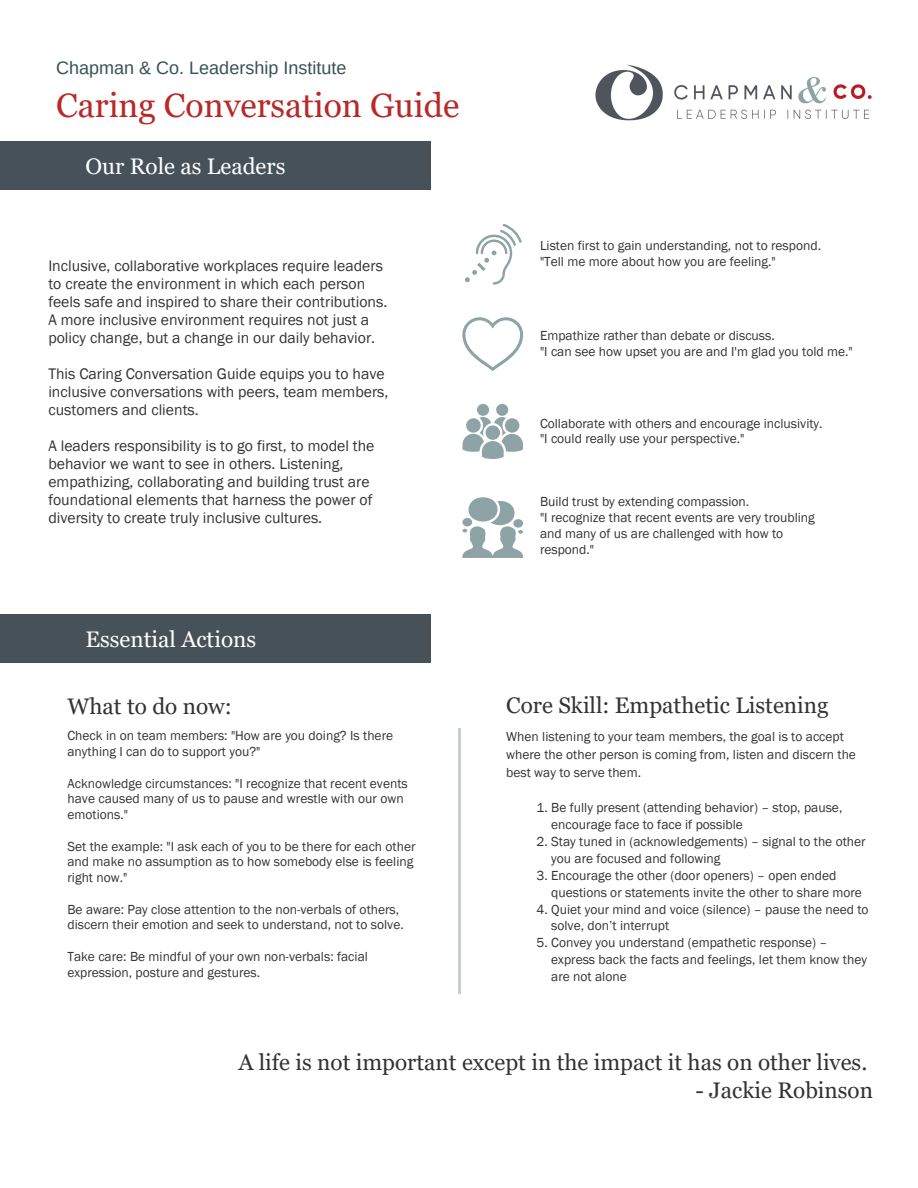
<style>
.page{position:relative;width:918px;height:1188px;background:#fff}
.page>*{position:absolute;margin:0;border:0;box-sizing:border-box;transform-origin:0 0}
.t1{font:33.75px "Georgia";color:#b82928}
.t2{font:22.5px "Georgia";color:#333}
.t3{font:22.5px "Georgia";color:#fff}
.t4{font:18px "Arimo";color:#395253}
.t5{font:15.75px/18px "Franklin Gothic";color:#333}
.t6{font:13.5px/15.8px "Franklin Gothic";color:#333}
</style>
<div class="page">
<img style="left:595px;top:64px;width:277px;height:57px">
<div style="left:0;top:142px;width:431px;height:48px;background:#46515a"></div>
<svg style="left:465px;top:224px;width:57px;height:61px"></svg>
<svg style="left:462px;top:317px;width:61px;height:54px"></svg>
<svg style="left:463px;top:404px;width:60px;height:55px"></svg>
<svg style="left:462px;top:497px;width:61px;height:61px"></svg>
<div style="left:0;top:614px;width:431px;height:49px;background:#46515a"></div>
<hr style="left:458px;top:728px;width:2px;height:265px;background:#c3cfd0">
<h3 class="t4" style="left:56px;top:57px;width:292px">Chapman &amp; Co. Leadership Institute</h3>
<h1 class="t1" style="left:56px;top:85px;width:405px">Caring Conversation Guide</h1>
<h2 class="t3" style="left:85px;top:153px;width:201px">Our Role as Leaders</h2>
<p class="t5" style="left:48px;top:257px;width:341px">Inclusive, collaborative workplaces require leaders to create the environment in which each person feels safe and inspired to share their contributions.<br>A more inclusive environment requires not just a policy change, but a change in our daily behavior.</p>
<p class="t5" style="left:48px;top:365px;width:342px">This Caring Conversation Guide equips you to have inclusive conversations with peers, team members, customers and clients.</p>
<p class="t5" style="left:48px;top:437px;width:328px">A leaders responsibility is to go first, to model the behavior we want to see in others. Listening, empathizing, collaborating and building trust are foundational elements that harness the power of diversity to create truly inclusive cultures.</p>
<h2 class="t3" style="left:86px;top:626px;width:172px">Essential Actions</h2>
<h2 class="t2" style="left:68px;top:693px;width:166px">What to do now:</h2>
<p class="t6" style="left:68px;top:728px;width:327px">Check in on team members: "How are you doing? Is there anything I can do to support you?"</p>
<p class="t6" style="left:68px;top:775px;width:342px">Acknowledge circumstances: "I recognize that recent events have caused many of us to pause and wrestle with our own emotions."</p>
<p class="t6" style="left:68px;top:838px;width:350px">Set the example: "I ask each of you to be there for each other and make no assumption as to how somebody else is feeling right now."</p>
<p class="t6" style="left:68px;top:901px;width:338px">Be aware: Pay close attention to the non-verbals of others, discern their emotion and seek to understand, not to solve.</p>
<p class="t6" style="left:68px;top:949px;width:302px">Take care: Be mindful of your own non-verbals: facial expression, posture and gestures.</p>
<p class="t6" style="left:540px;top:238px;width:283px">Listen first to gain understanding, not to respond. "Tell me more about how you are feeling."</p>
<p class="t6" style="left:540px;top:328px;width:314px">Empathize rather than debate or discuss.<br>"I can see how upset you are and I'm glad you told me."</p>
<p class="t6" style="left:540px;top:415px;width:284px">Collaborate with others and encourage inclusivity. "I could really use your perspective."</p>
<p class="t6" style="left:540px;top:494px;width:276px">Build trust by extending compassion.<br>"I recognize that recent events are very troubling and many of us are challenged with how to respond."</p>
<h2 class="t2" style="left:506px;top:692px;width:324px">Core Skill: Empathetic Listening</h2>
<p class="t6" style="left:506px;top:728px;width:351px;line-height:18px">When listening to your team members, the goal is to accept where the other person is coming from, listen and discern the best way to serve them.</p>
<p class="t6" style="left:551px;top:800px;width:293px;line-height:16.8px;text-indent:-15px">1. Be fully present (attending behavior) – stop, pause, encourage face to face if possible</p>
<p class="t6" style="left:551px;top:833px;width:316px;line-height:16.8px;text-indent:-15px">2. Stay tuned in (acknowledgements) – signal to the other you are focused and following</p>
<p class="t6" style="left:551px;top:867px;width:312px;line-height:16.8px;text-indent:-15px">3. Encourage the other (door openers) – open ended questions or statements invite the other to share more</p>
<p class="t6" style="left:551px;top:901px;width:319px;line-height:16.8px;text-indent:-15px">4. Quiet your mind and voice (silence) – pause the need to solve, don’t interrupt</p>
<p class="t6" style="left:551px;top:935px;width:317px;line-height:16.8px;text-indent:-15px">5. Convey you understand (empathetic response) – express back the facts and feelings, let them know they are not alone</p>
<h2 class="t2" style="left:238px;top:1049px;width:631px">A life is not important except in the impact it has on other lives.</h2>
<h2 class="t2" style="left:695px;top:1077px;width:179px">- Jackie Robinson</h2>
</div>
